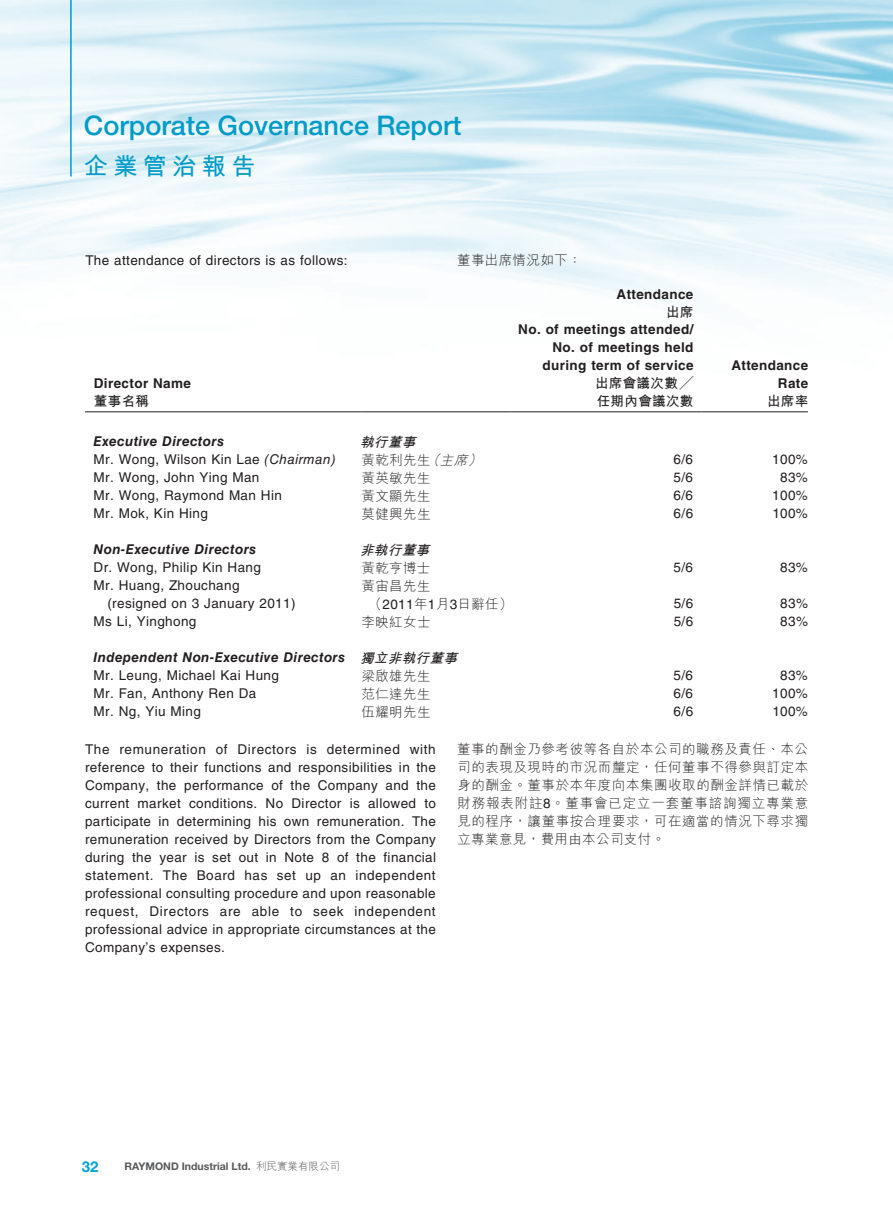
<style>
.page{position:relative;width:893px;height:1212px;background:#fff}
.page>*{position:absolute;margin:0;border:0;box-sizing:border-box;transform-origin:0 0}
.t1{font:500 27px "Helvetica Neue LT Std";color:#009bc8}
.t2{font:700 24px "M Hei HK";letter-spacing:.23em;color:#009bc8}
.t3{font:700 15px "Helvetica Neue LT Std";color:#00a8d1}
.t4{font:13.5px/18px "Helvetica LT Std";letter-spacing:.03em;color:#231f20}
.t5{font:300 13.5px/18px "M Hei HK";letter-spacing:.03em;color:#231f20;text-align:justify}
.t6{font:italic 700 13.5px/18px "Helvetica LT Std";letter-spacing:.03em;color:#231f20}
.t7{font:700 13.5px/18px "Helvetica LT Std";letter-spacing:.03em;color:#231f20;text-align:right}
.t8{font:700 13.5px/18px "M Hei HK";letter-spacing:.03em;color:#231f20}
.t9{font:italic 700 13.5px "M Hei HK";color:#231f20}
.t10{font:700 10.5px "Helvetica Neue LT Std";color:#57585a}
.s1{font-style:italic}
.s2{font-family:"Helvetica LT Std";font-weight:400}
.s3{font-family:"M Hei HK"}
.s4{font-weight:400;font-style:normal}
.s5{font-family:"M Hei HK";font-weight:300}
</style>
<div class="page">
<hr style="left:70px;top:0;width:2px;height:176px;background:#009bc8">
<hr style="left:85px;top:411px;width:276px;height:1px;background:#231f20">
<hr style="left:361px;top:411px;width:149px;height:1px;background:#231f20">
<hr style="left:510px;top:411px;width:192px;height:1px;background:#231f20">
<hr style="left:702px;top:411px;width:106px;height:1px;background:#231f20">
<h1 class="t1" style="left:84px;top:109px;width:379px">Corporate Governance Report</h1>
<h2 class="t2" style="left:84px;top:148px;width:173px">企業管治報告</h2>
<p class="t4" style="left:85px;top:251px;width:264px">The attendance of directors is as follows:</p>
<p class="t7" style="left:94px;top:374px;width:99px">Director Name</p>
<p class="t8" style="left:94px;top:391px;width:57px">董事名稱</p>
<p class="t5" style="left:457px;top:250px;width:126px">董事出席情況如下：</p>
<p class="t7" style="left:616px;top:285px;width:78px">Attendance</p>
<p class="t8" style="left:666px;top:302px;width:29px">出席</p>
<p class="t7" style="left:518px;top:320px;width:177px">No. of meetings attended/<br>No. of meetings held during term of service</p>
<p class="t8" style="left:595px;top:373px;width:100px">出席會議次數╱任期內會議次數</p>
<p class="t7" style="left:731px;top:356px;width:78px">Attendance<br>Rate</p>
<p class="t8" style="left:767px;top:391px;width:43px">出席率</p>
<p class="t6" style="left:94px;top:432px;width:132px">Executive Directors</p>
<p class="t9" style="left:360px;top:432px;width:61px">執行董事</p>
<p class="t4" style="left:94px;top:450px;width:243px">Mr. Wong, Wilson Kin Lae <span class="s1">(Chairman)</span></p>
<p class="t5" style="left:361px;top:450px;width:126px">黃乾利先生<span class="s1">（主席）</span></p>
<p class="t4" style="left:674px;top:450px;width:21px">6/6</p>
<p class="t4" style="left:772px;top:450px;width:37px">100%</p>
<p class="t4" style="left:94px;top:468px;width:167px">Mr. Wong, John Ying Man</p>
<p class="t5" style="left:361px;top:468px;width:71px">黃英敏先生</p>
<p class="t4" style="left:674px;top:468px;width:21px">5/6</p>
<p class="t4" style="left:780px;top:468px;width:29px">83%</p>
<p class="t4" style="left:94px;top:486px;width:190px">Mr. Wong, Raymond Man Hin</p>
<p class="t5" style="left:361px;top:486px;width:71px">黃文顯先生</p>
<p class="t4" style="left:674px;top:486px;width:21px">6/6</p>
<p class="t4" style="left:772px;top:486px;width:37px">100%</p>
<p class="t4" style="left:94px;top:504px;width:116px">Mr. Mok, Kin Hing</p>
<p class="t5" style="left:361px;top:504px;width:71px">莫健興先生</p>
<p class="t4" style="left:674px;top:504px;width:21px">6/6</p>
<p class="t4" style="left:772px;top:504px;width:37px">100%</p>
<p class="t6" style="left:94px;top:540px;width:164px">Non-Executive Directors</p>
<p class="t9" style="left:360px;top:540px;width:75px">非執行董事</p>
<p class="t4" style="left:94px;top:558px;width:169px">Dr. Wong, Philip Kin Hang</p>
<p class="t5" style="left:361px;top:558px;width:71px">黃乾亨博士</p>
<p class="t4" style="left:674px;top:558px;width:21px">5/6</p>
<p class="t4" style="left:780px;top:558px;width:29px">83%</p>
<p class="t4" style="left:107px;top:576px;width:190px;text-indent:-14px">Mr. Huang, Zhouchang (resigned on 3 January 2011)</p>
<p class="t5" style="left:369px;top:576px;width:146px;text-indent:-7px">黃宙昌先生<br>（<span class="s2">2011</span>年<span class="s2">1</span>月<span class="s2">3</span>日辭任）</p>
<p class="t4" style="left:674px;top:594px;width:21px">5/6</p>
<p class="t4" style="left:780px;top:594px;width:29px">83%</p>
<p class="t4" style="left:94px;top:612px;width:104px">Ms Li, Yinghong</p>
<p class="t5" style="left:361px;top:612px;width:71px">李映紅女士</p>
<p class="t4" style="left:674px;top:612px;width:21px">5/6</p>
<p class="t4" style="left:780px;top:612px;width:29px">83%</p>
<p class="t6" style="left:94px;top:648px;width:369px">Independent Non-Executive Directors <span class="s3">獨立非執行董事<br></span><span class="s4">Mr. Leung, Michael Kai Hung</span></p>
<p class="t5" style="left:361px;top:666px;width:71px">梁啟雄先生</p>
<p class="t4" style="left:674px;top:666px;width:21px">5/6</p>
<p class="t4" style="left:780px;top:666px;width:29px">83%</p>
<p class="t4" style="left:94px;top:684px;width:164px">Mr. Fan, Anthony Ren Da</p>
<p class="t5" style="left:361px;top:684px;width:71px">范仁達先生</p>
<p class="t4" style="left:674px;top:684px;width:21px">6/6</p>
<p class="t4" style="left:772px;top:684px;width:37px">100%</p>
<p class="t4" style="left:94px;top:702px;width:109px">Mr. Ng, Yiu Ming</p>
<p class="t5" style="left:361px;top:702px;width:71px">伍耀明先生</p>
<p class="t4" style="left:674px;top:702px;width:21px">6/6</p>
<p class="t4" style="left:772px;top:702px;width:37px">100%</p>
<p class="t4" style="left:85px;top:740px;width:352px;text-align:justify">The remuneration of Directors is determined with reference to their functions and responsibilities in the Company, the performance of the Company and the current market conditions. No Director is allowed to participate in determining his own remuneration. The remuneration received by Directors from the Company during the year is set out in Note 8 of the financial statement. The Board has set up an independent professional consulting procedure and upon reasonable request, Directors are able to seek independent professional advice in appropriate circumstances at the Company’s expenses.</p>
<p class="t5" style="left:457px;top:739px;width:353px">董事的酬金乃參考彼等各自於本公司的職務及責任、本公司的表現及現時的市況而釐定，任何董事不得參與訂定本身的酬金。董事於本年度向本集團收取的酬金詳情已載於財務報表附註<span class="s2">8</span>。董事會已定立一套董事諮詢獨立專業意見的程序，讓董事按合理要求，可在適當的情況下尋求獨立專業意見，費用由本公司支付。</p>
<p class="t3" style="left:82px;top:1157px;width:18px">32</p>
<p class="t10" style="left:125px;top:1159px;width:217px">RAYMOND Industrial Ltd. <span class="s5">利民實業有限公司</span></p>
</div>
